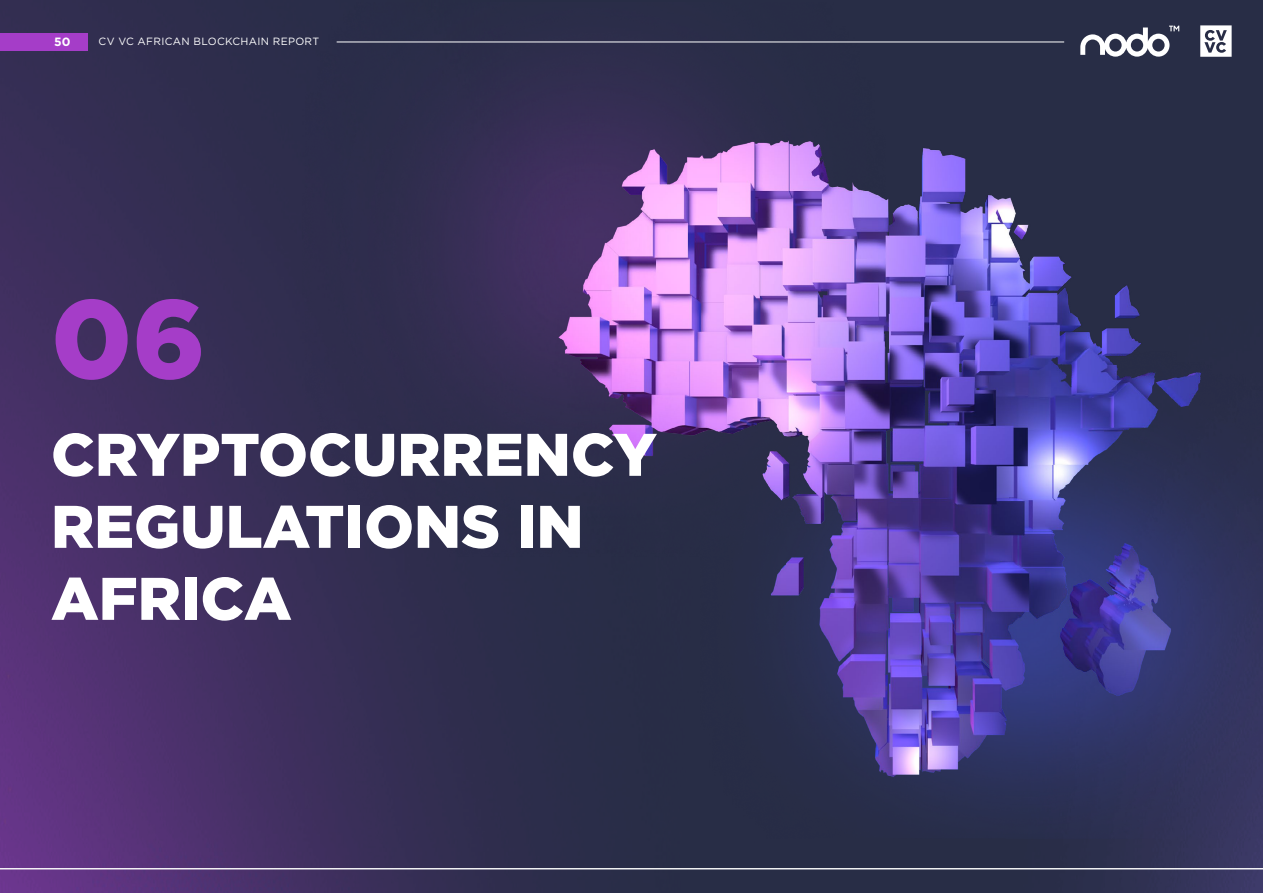
<style>
.page{position:relative;width:1263px;height:893px;background:#fff}
.page>*{position:absolute;margin:0;border:0;box-sizing:border-box;transform-origin:0 0}
.t1{font:900 111.15px "Gotham";color:#a53dc8}
.t2{font:900 60px/72px "Gotham";color:#fff}
.t3{font:700 12px "Gotham";color:#fff}
.t4{font:10.5px "Gotham";letter-spacing:.03em;color:#fff}
</style>
<div class="page">
<img style="left:0;top:0;width:1263px;height:893px">
<div style="left:0;top:33px;width:88px;height:17px;background:#a53dc8"></div>
<hr style="left:337px;top:42px;width:727px;height:1px;background:#fff">
<svg style="left:1200px;top:25px;width:31px;height:32px"></svg>
<hr style="left:0;top:868px;width:1263px;height:1px;background:#fff">
<svg style="left:1080px;top:25px;width:105px;height:32px"></svg>
<p class="t3" style="left:54px;top:33px;width:18px">50</p>
<p class="t4" style="left:99px;top:34px;width:222px">CV VC AFRICAN BLOCKCHAIN REPORT</p>
<h1 class="t1" style="left:51px;top:262px;width:156px">06</h1>
<p class="t2" style="left:51px;top:418px;width:607px">CRYPTOCURRENCY<br>REGULATIONS IN<br>AFRICA</p>
</div>
